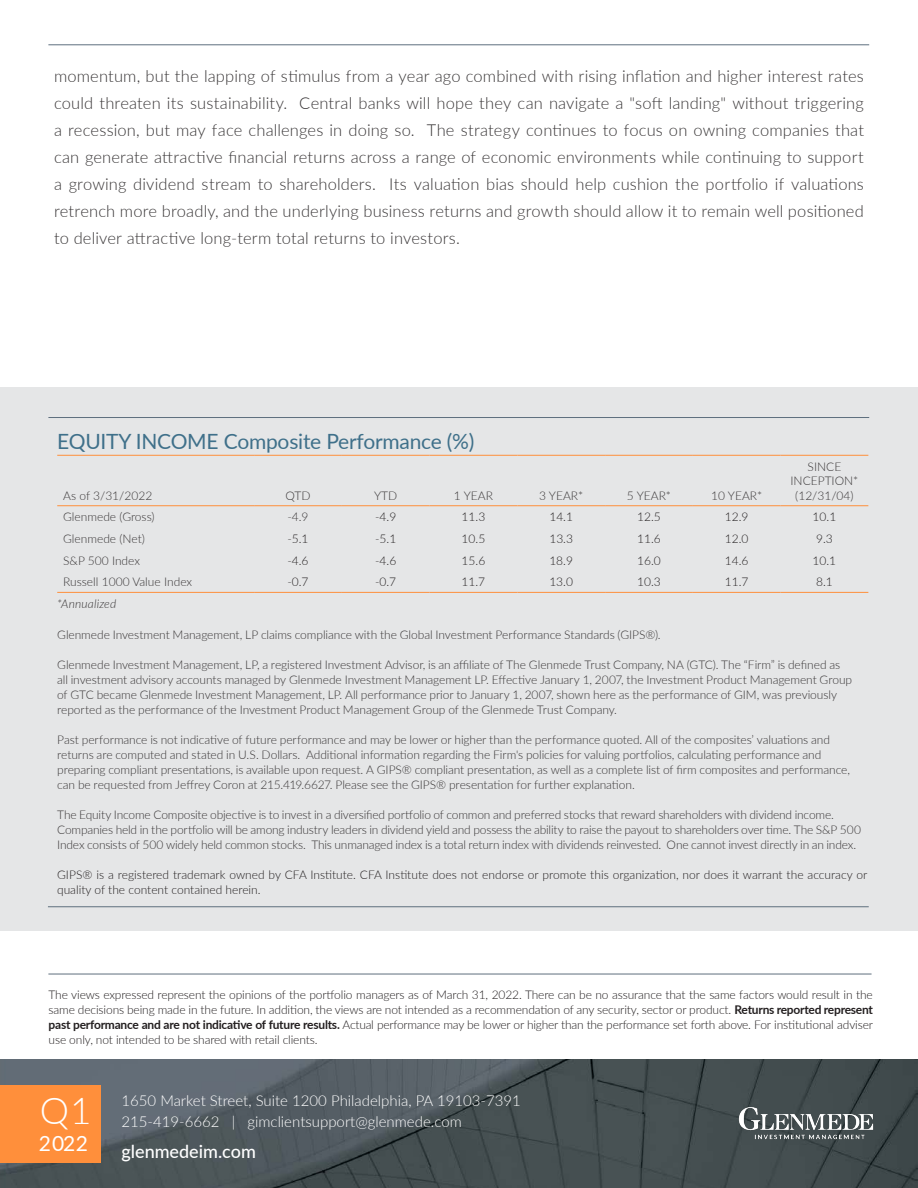
<style>
.page{position:relative;width:918px;height:1188px;background:#fff}
.page>*{position:absolute;margin:0;border:0;box-sizing:border-box;transform-origin:0 0}
.Event_Title{font:300 37.05px "Lato";color:#fff}
.Blue_Body-_left_just{font:21px "Lato";letter-spacing:-.01em;color:#3f708a}
.Event_Title-2{font:21px "Lato";color:#fff}
.t1{font:500 18px "Lato";color:#fff}
.Blue_Body-_left_just-2{font:300 16.5px/27px "Lato";letter-spacing:.01em;color:#393637;text-align:justify}
.t2{font:300 15px "Lato";color:#fff}
.Blue_Body-_left_just-3{font:300 12px/15px "Lato";letter-spacing:-.01em;color:#393637}
.Blue_Body-_left_just-4{font:300 12px/15px "Lato";color:#231f20;text-align:justify}
.Blue_Body-_left_just-5{font:italic 300 12px "Lato";letter-spacing:.015em;color:#393637}
.s1{font-weight:700}
</style>
<div class="page">
<hr style="left:48px;top:45px;width:821px;height:1px;background:#5e6f7e">
<img style="left:0;top:1060px;width:918px;height:128px">
<div style="left:0;top:1085px;width:100px;height:78px;background:#ff8f3b"></div>
<hr style="left:48px;top:974px;width:824px;height:1px;background:#5e6f7e">
<div style="left:0;top:387px;width:918px;height:544px;background:#e5e6e7"></div>
<hr style="left:48px;top:417px;width:821px;height:1px;background:#5e6f7e">
<hr style="left:48px;top:906px;width:821px;height:1px;background:#5e6f7e">
<hr style="left:57px;top:592px;width:197px;height:1px;background:#ff8f3b">
<hr style="left:254px;top:592px;width:88px;height:1px;background:#ff8f3b">
<hr style="left:342px;top:592px;width:88px;height:1px;background:#ff8f3b">
<hr style="left:430px;top:592px;width:87px;height:1px;background:#ff8f3b">
<hr style="left:517px;top:592px;width:88px;height:1px;background:#ff8f3b">
<hr style="left:605px;top:592px;width:88px;height:1px;background:#ff8f3b">
<hr style="left:693px;top:592px;width:88px;height:1px;background:#ff8f3b">
<hr style="left:781px;top:592px;width:87px;height:1px;background:#ff8f3b">
<hr style="left:57px;top:455px;width:197px;height:1px;background:#ff8f3b">
<hr style="left:254px;top:455px;width:88px;height:1px;background:#ff8f3b">
<hr style="left:342px;top:455px;width:88px;height:1px;background:#ff8f3b">
<hr style="left:430px;top:455px;width:87px;height:1px;background:#ff8f3b">
<hr style="left:517px;top:455px;width:88px;height:1px;background:#ff8f3b">
<hr style="left:605px;top:455px;width:88px;height:1px;background:#ff8f3b">
<hr style="left:693px;top:455px;width:88px;height:1px;background:#ff8f3b">
<hr style="left:781px;top:455px;width:87px;height:1px;background:#ff8f3b">
<hr style="left:57px;top:505px;width:197px;height:1px;background:#ff8f3b">
<hr style="left:254px;top:505px;width:88px;height:1px;background:#ff8f3b">
<hr style="left:342px;top:505px;width:88px;height:1px;background:#ff8f3b">
<hr style="left:430px;top:505px;width:87px;height:1px;background:#ff8f3b">
<hr style="left:517px;top:505px;width:88px;height:1px;background:#ff8f3b">
<hr style="left:605px;top:505px;width:88px;height:1px;background:#ff8f3b">
<hr style="left:693px;top:505px;width:88px;height:1px;background:#ff8f3b">
<hr style="left:781px;top:505px;width:87px;height:1px;background:#ff8f3b">
<img style="left:725px;top:1106px;width:162px;height:40px">
<p class="Blue_Body-_left_just-2" style="left:54px;top:62px;width:811px">momentum, but the lapping of stimulus from a year ago combined with rising inflation and higher interest rates could threaten its sustainability. Central banks will hope they can navigate a "soft landing" without triggering a recession, but may face challenges in doing so. The strategy continues to focus on owning companies that can generate attractive financial returns across a range of economic environments while continuing to support a growing dividend stream to shareholders. Its valuation bias should help cushion the portfolio if valuations retrench more broadly, and the underlying business returns and growth should allow it to remain well positioned to deliver attractive long-term total returns to investors.</p>
<p class="Blue_Body-_left_just" style="left:57px;top:426px;width:419px">EQUITY INCOME Composite Performance (%)</p>
<p class="Blue_Body-_left_just-3" style="left:63px;top:487px;width:91px">As of 3/31/2022</p>
<p class="Blue_Body-_left_just-3" style="left:285px;top:487px;width:27px">QTD</p>
<p class="Blue_Body-_left_just-3" style="left:374px;top:487px;width:25px">YTD</p>
<p class="Blue_Body-_left_just-3" style="left:454px;top:487px;width:41px">1 YEAR</p>
<p class="Blue_Body-_left_just-3" style="left:539px;top:487px;width:46px">3 YEAR*</p>
<p class="Blue_Body-_left_just-3" style="left:627px;top:487px;width:46px">5 YEAR*</p>
<p class="Blue_Body-_left_just-3" style="left:711px;top:487px;width:53px">10 YEAR*</p>
<p class="Blue_Body-_left_just-3" style="left:791px;top:459px;width:69px;line-height:14.4px;text-align:center">SINCE<br>INCEPTION* (12/31/04)</p>
<p class="Blue_Body-_left_just-3" style="left:63px;top:509px;width:93px">Glenmede (Gross)</p>
<p class="Blue_Body-_left_just-3" style="left:287px;top:509px;width:23px">-4.9</p>
<p class="Blue_Body-_left_just-4" style="left:375px;top:509px;width:23px">-4.9</p>
<p class="Blue_Body-_left_just-4" style="left:462px;top:509px;width:25px">11.3</p>
<p class="Blue_Body-_left_just-4" style="left:549px;top:509px;width:25px">14.1</p>
<p class="Blue_Body-_left_just-4" style="left:637px;top:509px;width:25px">12.5</p>
<p class="Blue_Body-_left_just-4" style="left:725px;top:509px;width:25px">12.9</p>
<p class="Blue_Body-_left_just-4" style="left:813px;top:509px;width:25px">10.1</p>
<p class="Blue_Body-_left_just-3" style="left:63px;top:531px;width:83px">Glenmede (Net)</p>
<p class="Blue_Body-_left_just-4" style="left:287px;top:531px;width:23px">-5.1</p>
<p class="Blue_Body-_left_just-4" style="left:375px;top:531px;width:23px">-5.1</p>
<p class="Blue_Body-_left_just-4" style="left:462px;top:531px;width:25px">10.5</p>
<p class="Blue_Body-_left_just-4" style="left:549px;top:531px;width:25px">13.3</p>
<p class="Blue_Body-_left_just-4" style="left:637px;top:531px;width:25px">11.6</p>
<p class="Blue_Body-_left_just-4" style="left:725px;top:531px;width:25px">12.0</p>
<p class="Blue_Body-_left_just-4" style="left:816px;top:531px;width:18px">9.3</p>
<p class="Blue_Body-_left_just-3" style="left:63px;top:552px;width:78px">S&amp;P 500 Index</p>
<p class="Blue_Body-_left_just-4" style="left:287px;top:552px;width:23px">-4.6</p>
<p class="Blue_Body-_left_just-4" style="left:375px;top:552px;width:23px">-4.6</p>
<p class="Blue_Body-_left_just-4" style="left:462px;top:552px;width:25px">15.6</p>
<p class="Blue_Body-_left_just-4" style="left:549px;top:552px;width:25px">18.9</p>
<p class="Blue_Body-_left_just-4" style="left:637px;top:552px;width:25px">16.0</p>
<p class="Blue_Body-_left_just-4" style="left:725px;top:552px;width:25px">14.6</p>
<p class="Blue_Body-_left_just-4" style="left:813px;top:552px;width:25px">10.1</p>
<p class="Blue_Body-_left_just-3" style="left:63px;top:574px;width:130px">Russell 1000 Value Index</p>
<p class="Blue_Body-_left_just-4" style="left:287px;top:574px;width:23px">-0.7</p>
<p class="Blue_Body-_left_just-4" style="left:375px;top:574px;width:23px">-0.7</p>
<p class="Blue_Body-_left_just-4" style="left:462px;top:574px;width:25px">11.7</p>
<p class="Blue_Body-_left_just-4" style="left:549px;top:574px;width:25px">13.0</p>
<p class="Blue_Body-_left_just-4" style="left:637px;top:574px;width:25px">10.3</p>
<p class="Blue_Body-_left_just-4" style="left:725px;top:574px;width:25px">11.7</p>
<p class="Blue_Body-_left_just-4" style="left:816px;top:574px;width:18px">8.1</p>
<p class="Blue_Body-_left_just-5" style="left:57px;top:595px;width:61px">*Annualized</p>
<p class="Blue_Body-_left_just-3" style="left:57px;top:627px;width:605px">Glenmede Investment Management, LP claims compliance with the Global Investment Performance Standards (GIPS®).</p>
<p class="Blue_Body-_left_just-3" style="left:57px;top:657px;width:797px">Glenmede Investment Management, LP, a registered Investment Advisor, is an affiliate of The Glenmede Trust Company, NA (GTC). The “Firm” is defined as all investment advisory accounts managed by Glenmede Investment Management LP. Effective January 1, 2007, the Investment Product Management Group of GTC became Glenmede Investment Management, LP. All performance prior to January 1, 2007, shown here as the performance of GIM, was previously reported as the performance of the Investment Product Management Group of the Glenmede Trust Company.</p>
<p class="Blue_Body-_left_just-3" style="left:57px;top:732px;width:794px">Past performance is not indicative of future performance and may be lower or higher than the performance quoted. All of the composites’ valuations and returns are computed and stated in U.S. Dollars. Additional information regarding the Firm's policies for valuing portfolios, calculating performance and preparing compliant presentations, is available upon request. A GIPS® compliant presentation, as well as a complete list of firm composites and performance, can be requested from Jeffrey Coron at 215.419.6627. Please see the GIPS® presentation for further explanation.</p>
<p class="Blue_Body-_left_just-3" style="left:57px;top:807px;width:805px">The Equity Income Composite objective is to invest in a diversified portfolio of common and preferred stocks that reward shareholders with dividend income.<br>Companies held in the portfolio will be among industry leaders in dividend yield and possess the ability to raise the payout to shareholders over time. The S&amp;P 500<br>Index consists of 500 widely held common stocks. This unmanaged index is a total return index with dividends reinvested. One cannot invest directly in an index.</p>
<p class="Blue_Body-_left_just-4" style="left:57px;top:867px;width:812px">GIPS® is a registered trademark owned by CFA Institute. CFA Institute does not endorse or promote this organization, nor does it warrant the accuracy or quality of the content contained herein.</p>
<p class="Blue_Body-_left_just-4" style="left:49px;top:987px;width:826px">The views expressed represent the opinions of the portfolio managers as of March 31, 2022. There can be no assurance that the same factors would result in the same decisions being made in the future. In addition, the views are not intended as a recommendation of any security, sector or product. <span class="s1">Returns reported represent past performance and are not indicative of future results.</span> Actual performance may be lower or higher than the performance set forth above. For institutional adviser use only, not intended to be shared with retail clients.</p>
<p class="Event_Title" style="left:40px;top:1085px;width:53px">Q1</p>
<p class="Event_Title-2" style="left:39px;top:1128px;width:51px">2022</p>
<p class="t2" style="left:122px;top:1091px;width:401px">1650 Market Street, Suite 1200 Philadelphia, PA 19103-7391</p>
<p class="t2" style="left:122px;top:1112px;width:342px">215-419-6662 | gimclientsupport@glenmede.com</p>
<p class="t1" style="left:122px;top:1139px;width:136px">glenmedeim.com</p>
</div>
